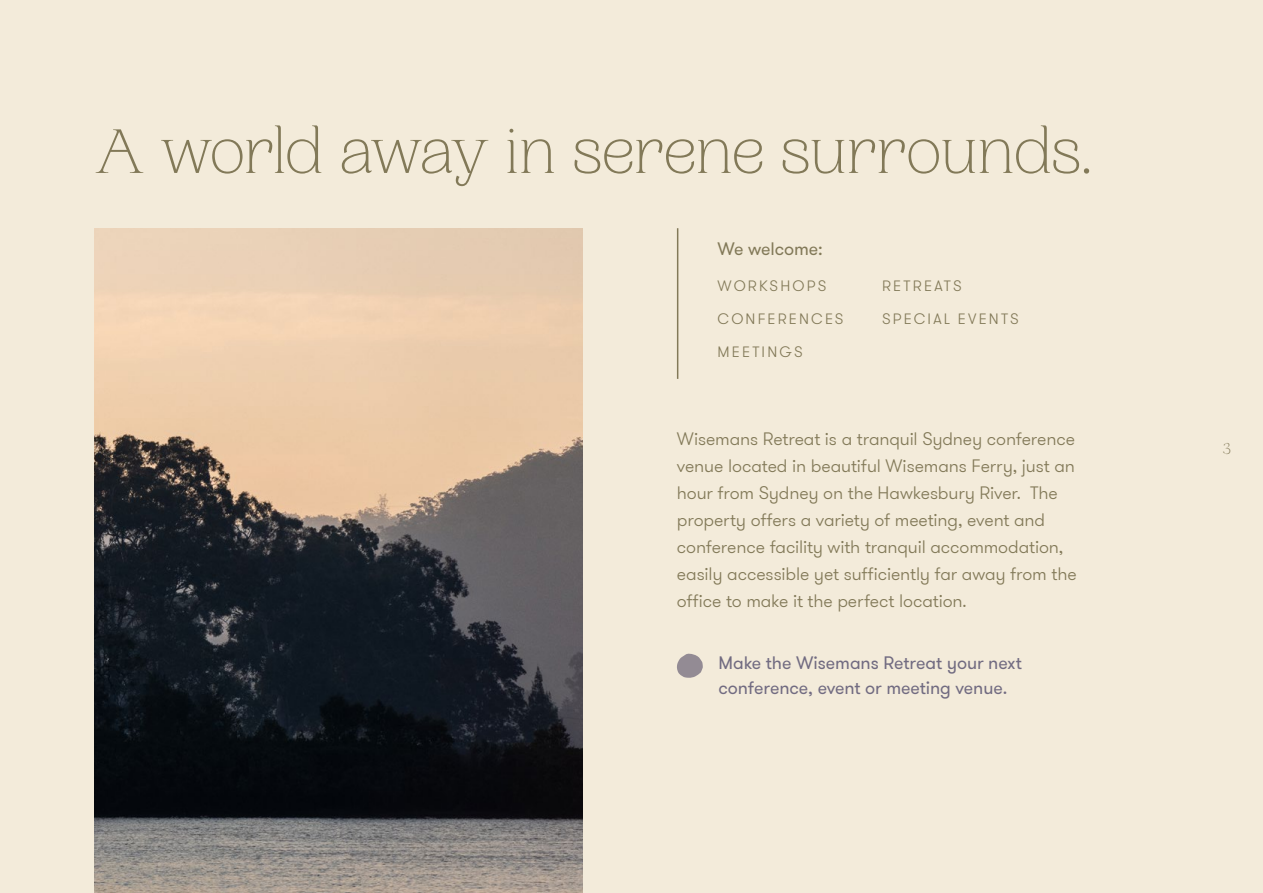
<style>
.page{position:relative;width:1263px;height:893px;background:#f3ebda}
.page>*{position:absolute;margin:0;border:0;box-sizing:border-box;transform-origin:0 0}
.t1{font:200 66px "PP Woodland";letter-spacing:-.02em;color:#827958}
.t2{font:300 18px/27px "GT Walsheim";letter-spacing:-.01em;color:#827958}
.t3{font:18px/25.5px "GT Walsheim";letter-spacing:-.005em;color:#716b81}
.t4{font:18px "GT Walsheim";letter-spacing:-.005em;color:#827958}
.t5{font:300 15px "GT Walsheim";letter-spacing:.145em;color:#827958}
.t6{font:100 15px "PP Eiko";color:#827958}
</style>
<div class="page">
<svg style="left:677px;top:654px;width:26px;height:24px"></svg>
<hr style="left:677px;top:228px;width:1px;height:151px;background:#827958">
<img style="left:94px;top:228px;width:489px;height:665px">
<h1 class="t1" style="left:94px;top:111px;width:999px">A world away in serene surrounds.</h1>
<p class="t4" style="left:717px;top:237px;width:107px">We welcome:</p>
<p class="t5" style="left:717px;top:277px;width:110px">WORKSHOPS</p>
<p class="t5" style="left:717px;top:310px;width:127px">CONFERENCES</p>
<p class="t5" style="left:717px;top:343px;width:87px">MEETINGS</p>
<p class="t5" style="left:882px;top:277px;width:81px">RETREATS</p>
<p class="t5" style="left:882px;top:310px;width:138px">SPECIAL EVENTS</p>
<p class="t2" style="left:677px;top:425px;width:401px">Wisemans Retreat is a tranquil Sydney conference venue located in beautiful Wisemans Ferry, just an hour from Sydney on the Hawkesbury River. The property offers a variety of meeting, event and conference facility with tranquil accommodation, easily accessible yet sufficiently far away from the office to make it the perfect location.</p>
<p class="t3" style="left:718px;top:650px;width:305px">Make the Wisemans Retreat your next conference, event or meeting venue.</p>
<p class="t6" style="left:1223px;top:439px;width:10px">3</p>
</div>
